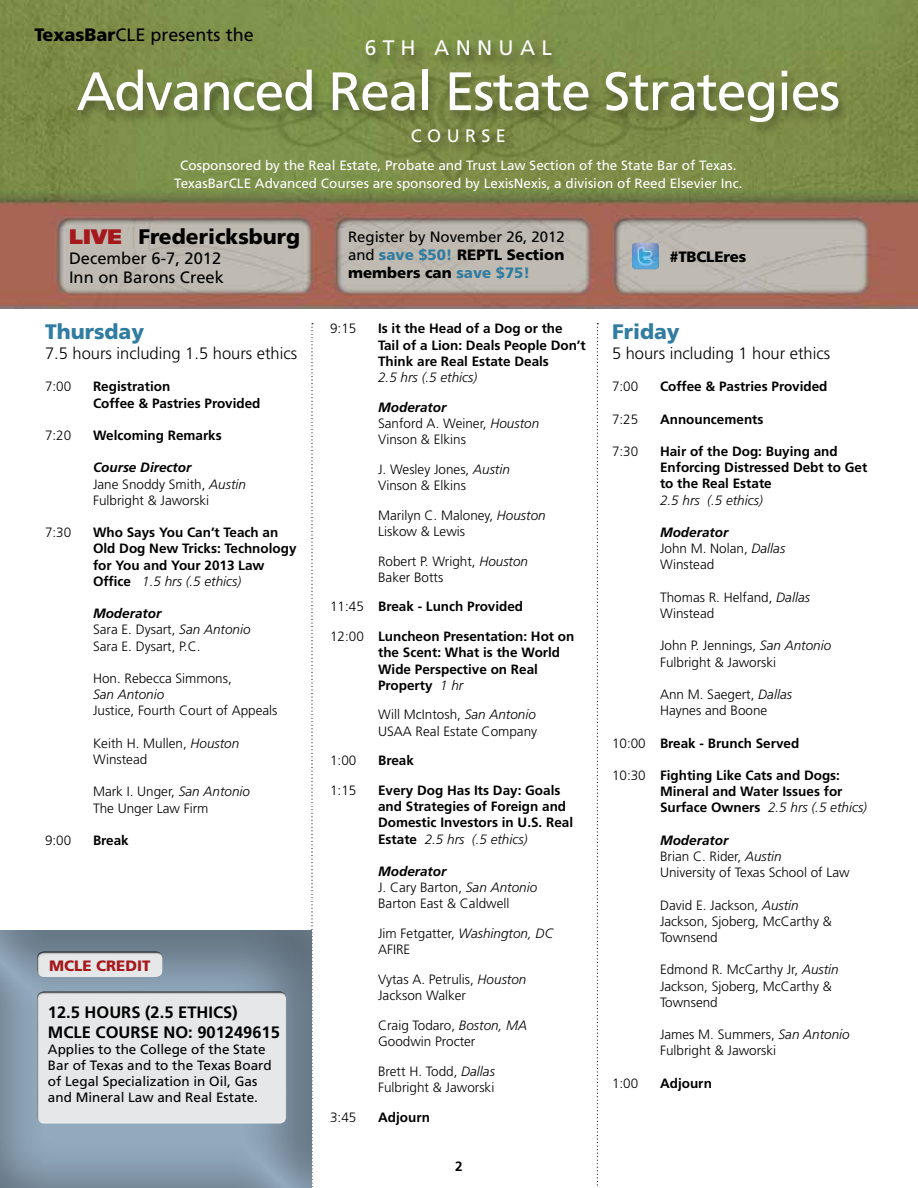
<style>
.page{position:relative;width:918px;height:1188px;background:#fff}
.page>*{position:absolute;margin:0;border:0;box-sizing:border-box;transform-origin:0 0}
.t1{font:54px "Frutiger LT Std";letter-spacing:-.025em;color:#fff}
.t2{font:900 21px "Frutiger LT Std";color:#000}
.t3{font:900 21px "Frutiger LT Std";color:#317ca1}
.t4{font:21px "Frutiger LT Std";letter-spacing:.3em;color:#fff}
.t5{font:18px "Frutiger LT Std";color:#000}
.t6{font:18px "Frutiger LT Std";letter-spacing:.3em;color:#fff}
.t7{font:300 16.5px "Frutiger LT Std";color:#000}
.t8{font:700 16.5px/19.5px "Frutiger LT Std";color:#000}
.t9{font:16.5px/19.8px "Frutiger LT Std";color:#000}
.t10{font:15px/18px "Frutiger LT Std";color:#000;text-align:justify}
.t11{font:900 15px "Frutiger LT Std";color:#a5181c}
.t12{font:900 15px "Frutiger LT Std";letter-spacing:-.01em;color:#000}
.t13{font:300 13.5px/16.2px "Frutiger LT Std";color:#000}
.t14{font:700 13.5px/16.2px "Frutiger LT Std";color:#000}
.t15{font:13.5px/18px "Frutiger LT Std";color:#fff;text-align:center}
.t16{font:13.5px/16.2px "Frutiger LT Std";color:#000}
.t17{font:italic 300 13.5px "Frutiger LT Std";color:#000}
.s1{font-weight:900}
.s2{color:#a5181c}
.s3{font-weight:900;color:#317ca1}
.s4{font-weight:700;font-style:italic}
.s5{font-style:italic}
.s6{font-weight:300;font-style:italic}
.s7{font-weight:300}
</style>
<div class="page">
<img style="left:0;top:0;width:918px;height:309px">
<svg style="left:311px;top:323px;width:2px;height:604px"></svg>
<svg style="left:597px;top:323px;width:1px;height:865px"></svg>
<img style="left:632px;top:243px;width:27px;height:26px">
<svg style="left:0;top:931px;width:312px;height:257px;background:#7e92a3"></svg>
<svg style="left:36px;top:975px;width:127px;height:4px"></svg>
<div style="left:36px;top:950px;width:127px;height:25px;background:#000;opacity:.75"></div>
<svg style="left:35px;top:1122px;width:252px;height:3px"></svg>
<div style="left:35px;top:990px;width:252px;height:132px;background:#e6e7e8"></div>
<div style="left:73px;top:68px;width:776px;height:68px;background:#000;opacity:.33"></div>
<div style="left:362px;top:39px;width:201px;height:31px;background:#000;opacity:.43"></div>
<div style="left:411px;top:127px;width:107px;height:29px;background:#000;opacity:.43"></div>
<h3 class="t5" style="left:34px;top:24px;width:221px"><span class="s1">TexasBar</span>CLE presents the</h3>
<h2 class="t4" style="left:365px;top:36px;width:189px">6TH ANNUAL</h2>
<h1 class="t1" style="left:77px;top:60px;width:765px">Advanced Real Estate Strategies</h1>
<h3 class="t6" style="left:411px;top:125px;width:97px">COURSE</h3>
<p class="t15" style="left:174px;top:156px;width:570px">Cosponsored by the Real Estate, Probate and Trust Law Section of the State Bar of Texas.<br>TexasBarCLE Advanced Courses are sponsored by LexisNexis, a division of Reed Elsevier Inc.</p>
<h2 class="t2" style="left:69px;top:224px;width:233px"><span class="s2">live</span> Fredericksburg</h2>
<p class="t9" style="left:69px;top:248px;width:156px">December 6-7, 2012<br>Inn on Barons Creek</p>
<p class="t12" style="left:669px;top:247px;width:78px">#TBCLEres</p>
<p class="t10" style="left:348px;top:228px;width:218px">Register by November 26, 2012 and <span class="s3">save $50!</span> <span class="s1">REPTL Section members can</span> <span class="s3">save $75!</span></p>
<h2 class="t3" style="left:45px;top:319px;width:101px">Thursday</h2>
<p class="t7" style="left:45px;top:344px;width:254px">7.5 hours including 1.5 hours ethics</p>
<p class="t13" style="left:45px;top:379px;width:28px">7:00</p>
<p class="t14" style="left:93px;top:379px;width:169px">Registration<br>Coffee &amp; Pastries Provided</p>
<p class="t13" style="left:45px;top:428px;width:28px">7:20</p>
<p class="t14" style="left:93px;top:427px;width:130px">Welcoming Remarks</p>
<p class="t13" style="left:93px;top:460px;width:155px"><span class="s4">Course Director<br></span>Jane Snoddy Smith, <span class="s5">Austin<br></span>Fulbright &amp; Jaworski</p>
<p class="t13" style="left:45px;top:525px;width:28px">7:30</p>
<p class="t14" style="left:93px;top:525px;width:205px">Who Says You Can’t Teach an<br>Old Dog New Tricks: Technology for You and Your 2013 Law<br>Office <span class="s6">1.5 hrs (.5 ethics)</span></p>
<p class="t13" style="left:93px;top:606px;width:159px"><span class="s4">Moderator<br></span>Sara E. Dysart, <span class="s5">San Antonio<br></span>Sara E. Dysart, P.C.</p>
<p class="t13" style="left:93px;top:671px;width:140px">Hon. Rebecca Simmons,</p>
<p class="t17" style="left:93px;top:687px;width:73px">San Antonio</p>
<p class="t13" style="left:93px;top:703px;width:186px">Justice, Fourth Court of Appeals</p>
<p class="t13" style="left:93px;top:735px;width:148px">Keith H. Mullen, <span class="s5">Houston<br></span>Winstead</p>
<p class="t13" style="left:93px;top:784px;width:159px">Mark I. Unger, <span class="s5">San Antonio<br></span>The Unger Law Firm</p>
<p class="t13" style="left:45px;top:833px;width:28px">9:00</p>
<p class="t14" style="left:93px;top:832px;width:37px">Break</p>
<p class="t11" style="left:49px;top:956px;width:103px">MCLE CREDIT</p>
<p class="t8" style="left:48px;top:1003px;width:234px">12.5 HOURS (2.5 ETHICS)<br>MCLE COURSE NO: 901249615</p>
<p class="t16" style="left:48px;top:1041px;width:225px">Applies to the College of the State Bar of Texas and to the Texas Board of Legal Specialization in Oil, Gas and Mineral Law and Real Estate.</p>
<p class="t13" style="left:330px;top:321px;width:28px">9:15</p>
<p class="t14" style="left:378px;top:321px;width:209px">Is it the Head of a Dog or the<br>Tail of a Lion: Deals People Don’t<br>Think are Real Estate Deals</p>
<p class="t17" style="left:378px;top:370px;width:101px">2.5 hrs (.5 ethics)</p>
<p class="t13" style="left:378px;top:399px;width:163px"><span class="s4">Moderator<br></span>Sanford A. Weiner, <span class="s5">Houston<br></span>Vinson &amp; Elkins</p>
<p class="t13" style="left:378px;top:461px;width:133px">J. Wesley Jones, <span class="s5">Austin<br></span>Vinson &amp; Elkins</p>
<p class="t13" style="left:378px;top:507px;width:169px">Marilyn C. Maloney, <span class="s5">Houston<br></span>Liskow &amp; Lewis</p>
<p class="t13" style="left:378px;top:553px;width:151px">Robert P. Wright, <span class="s5">Houston<br></span>Baker Botts</p>
<p class="t14" style="left:330px;top:592px;width:246px;line-height:29.7px"><span class="s7">11:45</span> Break - Lunch Provided<br><span class="s7">12:00</span> Luncheon Presentation: Hot on</p>
<p class="t14" style="left:378px;top:645px;width:184px">the Scent: What is the World<br>Wide Perspective on Real<br>Property <span class="s6">1 hr</span></p>
<p class="t13" style="left:378px;top:707px;width:161px">Will McIntosh, <span class="s5">San Antonio<br></span>USAA Real Estate Company</p>
<p class="t13" style="left:330px;top:753px;width:28px">1:00</p>
<p class="t14" style="left:378px;top:753px;width:37px">Break</p>
<p class="t13" style="left:330px;top:782px;width:28px">1:15</p>
<p class="t14" style="left:378px;top:782px;width:197px">Every Dog Has Its Day: Goals and Strategies of Foreign and<br>Domestic Investors in U.S. Real<br>Estate <span class="s6">2.5 hrs (.5 ethics)</span></p>
<p class="t13" style="left:378px;top:863px;width:161px"><span class="s4">Moderator<br></span>J. Cary Barton, <span class="s5">San Antonio<br></span>Barton East &amp; Caldwell</p>
<p class="t13" style="left:378px;top:926px;width:176px">Jim Fetgatter, <span class="s5">Washington, DC<br></span>AFIRE</p>
<p class="t13" style="left:378px;top:971px;width:150px">Vytas A. Petrulis, <span class="s5">Houston<br></span>Jackson Walker</p>
<p class="t13" style="left:378px;top:1017px;width:151px">Craig Todaro, <span class="s5">Boston, MA<br></span>Goodwin Procter</p>
<p class="t13" style="left:378px;top:1063px;width:118px">Brett H. Todd, <span class="s5">Dallas<br></span>Fulbright &amp; Jaworski</p>
<p class="t13" style="left:330px;top:1109px;width:28px">3:45</p>
<p class="t14" style="left:378px;top:1109px;width:53px">Adjourn</p>
<p class="t14" style="left:455px;top:1158px;width:9px">2</p>
<h2 class="t3" style="left:612px;top:319px;width:69px">Friday</h2>
<p class="t7" style="left:612px;top:344px;width:220px">5 hours including 1 hour ethics</p>
<p class="t13" style="left:612px;top:379px;width:28px">7:00</p>
<p class="t14" style="left:660px;top:378px;width:169px">Coffee &amp; Pastries Provided</p>
<p class="t13" style="left:612px;top:411px;width:28px">7:25</p>
<p class="t14" style="left:660px;top:411px;width:105px">Announcements</p>
<p class="t13" style="left:612px;top:443px;width:28px">7:30</p>
<p class="t14" style="left:660px;top:443px;width:209px">Hair of the Dog: Buying and<br>Enforcing Distressed Debt to Get to the Real Estate</p>
<p class="t17" style="left:660px;top:492px;width:104px">2.5 hrs (.5 ethics)</p>
<p class="t13" style="left:660px;top:524px;width:127px"><span class="s4">Moderator<br></span>John M. Nolan, <span class="s5">Dallas<br></span>Winstead</p>
<p class="t13" style="left:660px;top:589px;width:152px">Thomas R. Helfand, <span class="s5">Dallas<br></span>Winstead</p>
<p class="t13" style="left:660px;top:638px;width:173px">John P. Jennings, <span class="s5">San Antonio<br></span>Fulbright &amp; Jaworski</p>
<p class="t13" style="left:660px;top:686px;width:134px">Ann M. Saegert, <span class="s5">Dallas<br></span>Haynes and Boone</p>
<p class="t14" style="left:612px;top:735px;width:189px"><span class="s7">10:00</span> Break - Brunch Served</p>
<p class="t14" style="left:660px;top:767px;width:209px;text-indent:-48px"><span class="s7">10:30</span> Fighting Like Cats and Dogs:<br>Mineral and Water Issues for<br>Surface Owners <span class="s6">2.5 hrs (.5 ethics)</span></p>
<p class="t13" style="left:660px;top:832px;width:191px"><span class="s4">Moderator<br></span>Brian C. Rider, <span class="s5">Austin<br></span>University of Texas School of Law</p>
<p class="t13" style="left:660px;top:897px;width:173px">David E. Jackson, <span class="s5">Austin<br></span>Jackson, Sjoberg, McCarthy &amp;<br>Townsend</p>
<p class="t13" style="left:660px;top:962px;width:180px">Edmond R. McCarthy Jr, <span class="s5">Austin<br></span>Jackson, Sjoberg, McCarthy &amp;<br>Townsend</p>
<p class="t13" style="left:660px;top:1027px;width:191px">James M. Summers, <span class="s5">San Antonio<br></span>Fulbright &amp; Jaworski</p>
<p class="t13" style="left:612px;top:1075px;width:28px">1:00</p>
<p class="t14" style="left:660px;top:1075px;width:53px">Adjourn</p>
</div>
